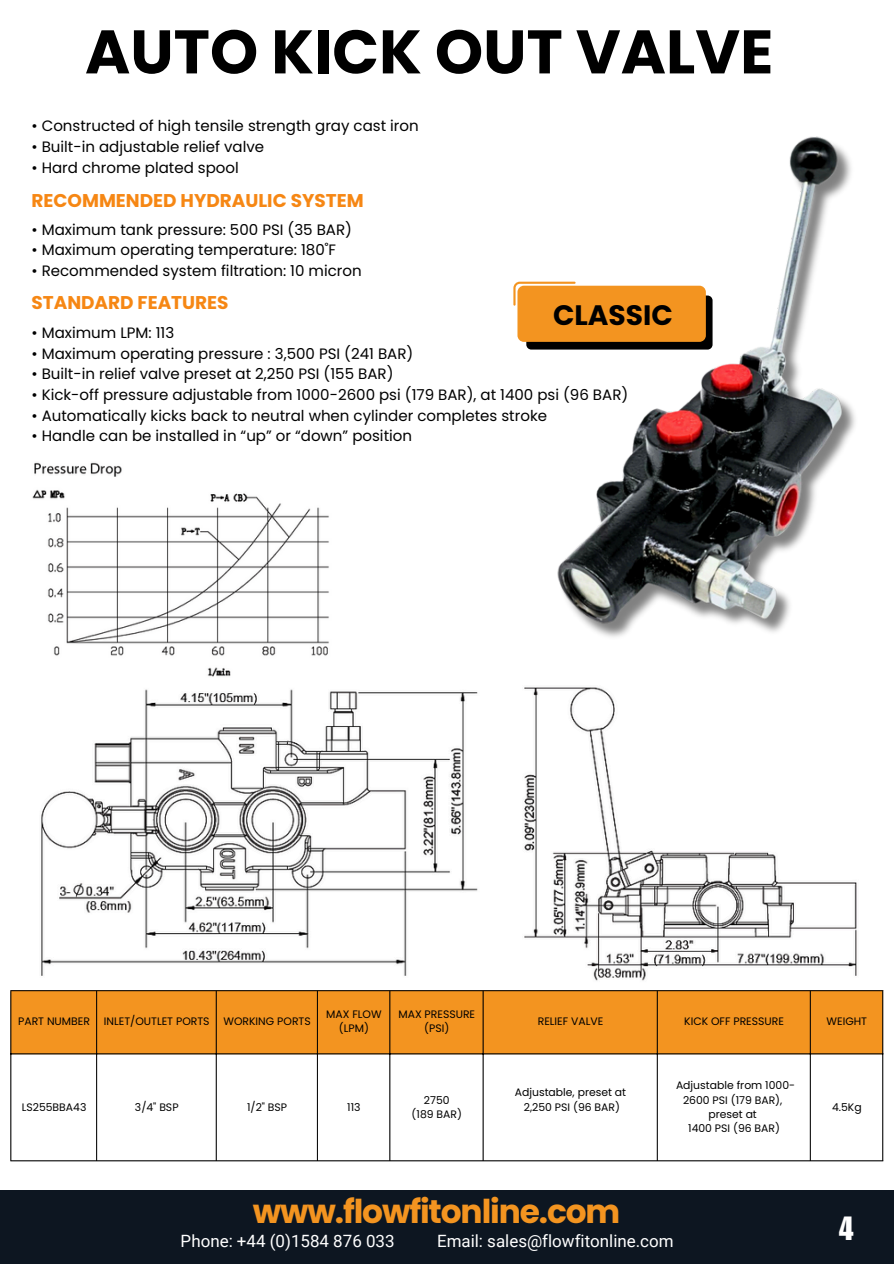
<style>
.page{position:relative;width:894px;height:1264px;background:#fff}
.page>*{position:absolute;margin:0;border:0;box-sizing:border-box;transform-origin:0 0}
.t1{font:700 61.35px "Poppins";color:#000}
.t2{font:700 32.85px "Poppins";letter-spacing:-.035em;color:#f39420}
.t3{font:32.7px "Impact LT Std";color:#fff}
.t4{font:700 28.05px "Poppins";color:#000}
.t5{font:700 18.45px "Poppins";color:#f68714}
.t6{font:16.95px "Roboto";color:#fff}
.t7{font:15px "Poppins";color:#000}
.t8{font:10.8px/14.4px "Poppins";color:#000;text-align:center}
</style>
<div class="page">
<div style="left:11px;top:991px;width:871px;height:62px;background:#f39420"></div>
<hr style="left:10px;top:991px;width:1px;height:169px;background:#000">
<hr style="left:96px;top:991px;width:1px;height:169px;background:#000">
<hr style="left:216px;top:991px;width:1px;height:169px;background:#000">
<hr style="left:317px;top:991px;width:1px;height:169px;background:#000">
<hr style="left:389px;top:991px;width:1px;height:169px;background:#000">
<hr style="left:482px;top:991px;width:1px;height:169px;background:#000">
<hr style="left:656px;top:991px;width:1px;height:169px;background:#000">
<hr style="left:809px;top:991px;width:1px;height:169px;background:#000">
<hr style="left:882px;top:991px;width:1px;height:169px;background:#000">
<hr style="left:10px;top:990px;width:873px;height:1px;background:#000">
<hr style="left:10px;top:1053px;width:873px;height:1px;background:#000">
<hr style="left:10px;top:1160px;width:873px;height:1px;background:#000">
<img style="left:32px;top:462px;width:297px;height:215px">
<img style="left:41px;top:689px;width:437px;height:287px">
<img style="left:513px;top:136px;width:342px;height:501px">
<img style="left:524px;top:687px;width:333px;height:294px">
<div style="left:0;top:1189px;width:893px;height:74px;background:#0d1621"></div>
<p class="t1" style="left:85px;top:9px;width:689px">AUTO KICK OUT VALVE</p>
<p class="t7" style="left:31px;top:115px;width:388px">• Constructed of high tensile strength gray cast iron</p>
<p class="t7" style="left:31px;top:136px;width:234px">• Built-in adjustable relief valve</p>
<p class="t7" style="left:31px;top:157px;width:209px">• Hard chrome plated spool</p>
<p class="t5" style="left:31px;top:187px;width:333px">RECOMMENDED HYDRAULIC SYSTEM</p>
<p class="t7" style="left:31px;top:219px;width:322px">• Maximum tank pressure: 500 PSI (35 BAR)</p>
<p class="t7" style="left:31px;top:239px;width:306px">• Maximum operating temperature: 180˚F</p>
<p class="t7" style="left:31px;top:260px;width:331px">• Recommended system filtration: 10 micron</p>
<p class="t5" style="left:31px;top:290px;width:198px">STANDARD FEATURES</p>
<p class="t4" style="left:553px;top:295px;width:121px">CLASSIC</p>
<p class="t7" style="left:31px;top:322px;width:144px">• Maximum LPM: 113</p>
<p class="t7" style="left:31px;top:343px;width:383px">• Maximum operating pressure : 3,500 PSI (241 BAR)</p>
<p class="t7" style="left:31px;top:363px;width:363px">• Built-in relief valve preset at 2,250 PSI (155 BAR)</p>
<p class="t7" style="left:31px;top:384px;width:598px">• Kick-off pressure adjustable from 1000-2600 psi (179 BAR), at 1400 psi (96 BAR)</p>
<p class="t7" style="left:31px;top:405px;width:517px">• Automatically kicks back to neutral when cylinder completes stroke</p>
<p class="t7" style="left:31px;top:425px;width:382px">• Handle can be installed in “up” or “down” position</p>
<h1 class="t8" style="left:18px;top:1014px;width:73px">PART NUMBER</h1>
<p class="t8" style="left:104px;top:1014px;width:107px">INLET/OUTLET PORTS</p>
<p class="t8" style="left:223px;top:1014px;width:89px">WORKING PORTS</p>
<p class="t8" style="left:326px;top:1006px;width:57px">MAX FLOW (LPM)</p>
<p class="t8" style="left:398px;top:1006px;width:78px">MAX PRESSURE (PSI)</p>
<p class="t8" style="left:537px;top:1014px;width:67px">RELIEF VALVE</p>
<p class="t8" style="left:684px;top:1014px;width:101px">KICK OFF PRESSURE</p>
<p class="t8" style="left:826px;top:1014px;width:42px">WEIGHT</p>
<p class="t8" style="left:22px;top:1099px;width:66px">LS255BBA43</p>
<p class="t8" style="left:135px;top:1099px;width:45px">3/4" BSP</p>
<p class="t8" style="left:247px;top:1099px;width:42px">1/2" BSP</p>
<p class="t8" style="left:347px;top:1099px;width:15px">113</p>
<p class="t8" style="left:424px;top:1092px;width:27px">2750</p>
<h4 class="t8" style="left:411px;top:1106px;width:52px">(189 BAR)</h4>
<h4 class="t8" style="left:514px;top:1085px;width:113px">Adjustable, preset at</h4>
<p class="t8" style="left:523px;top:1099px;width:98px">2,250 PSI (96 BAR)</p>
<p class="t2" style="left:253px;top:1188px;width:369px">www.flowfitonline.com</p>
<h3 class="t8" style="left:675px;top:1078px;width:121px">Adjustable from 1000-<br>2600 PSI (179 BAR),</h3>
<p class="t8" style="left:708px;top:1106px;width:50px">preset at</p>
<p class="t8" style="left:688px;top:1121px;width:93px">1400 PSI (96 BAR)</p>
<p class="t6" style="left:181px;top:1230px;width:215px">Phone: +44 (0)1584 876 033</p>
<p class="t6" style="left:437px;top:1230px;width:238px">Email: sales@flowfitonline.com</p>
<p class="t8" style="left:831px;top:1099px;width:31px">4.5Kg</p>
<p class="t3" style="left:838px;top:1216px;width:17px">4</p>
</div>
